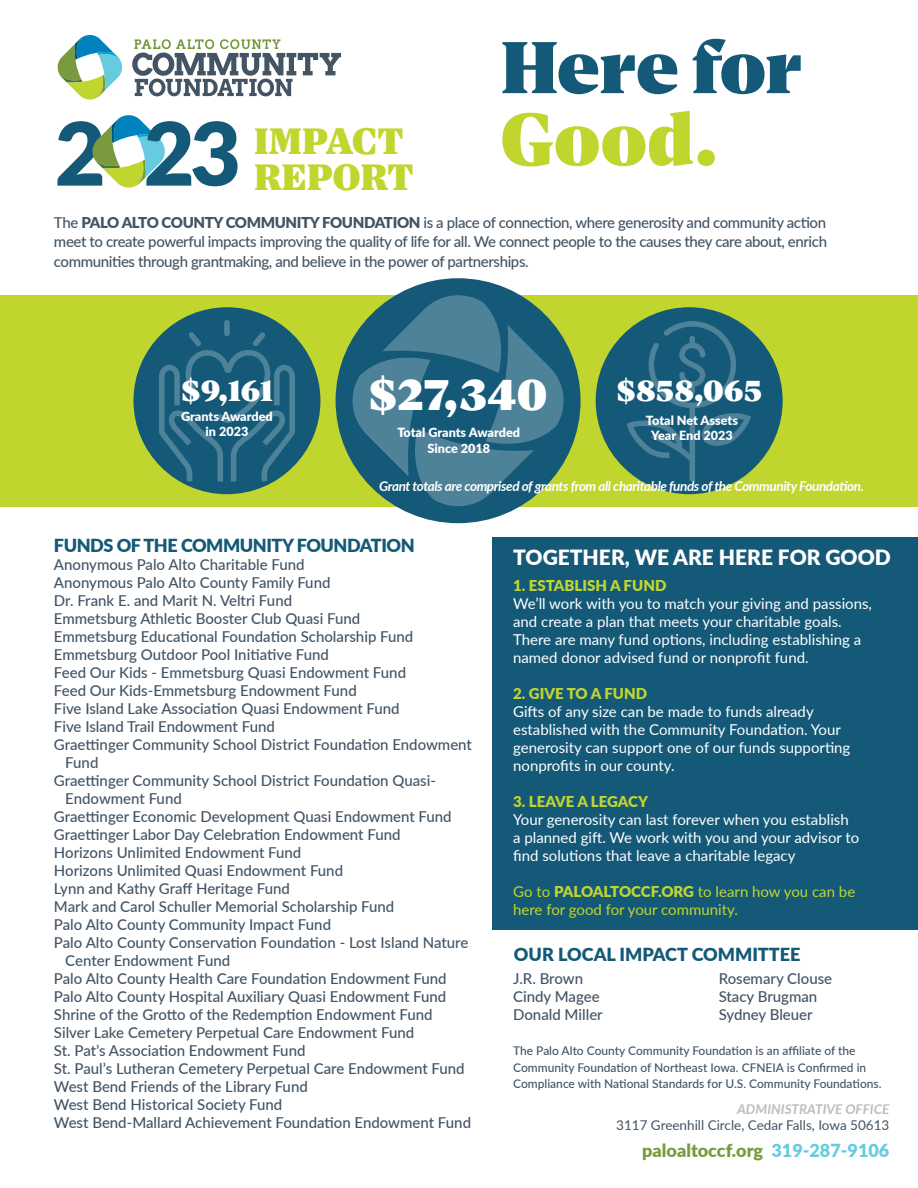
<style>
.page{position:relative;width:918px;height:1188px;background:#fff}
.page>*{position:absolute;margin:0;border:0;box-sizing:border-box;transform-origin:0 0}
.t1{font:900 87.6px "Lato";color:#145978}
.t2{font:72px "Corsario VF";letter-spacing:-.01em;color:#145978}
.t3{font:72px "Corsario VF";color:#c1d52f}
.t4{font:45px "Corsario VF";color:#fff}
.t5{font:36px/36px "Corsario VF";color:#c1d52f}
.t6{font:30.3px "Corsario VF";color:#fff}
.t7{font:900 21px "Lato";color:#fff}
.t8{font:900 18px "Lato";letter-spacing:-.025em;color:#145978}
.t9{font:900 18px "Lato";color:#799b3d}
.t10{font:900 18px "Lato";color:#145978}
.t11{font:500 15px/18px "Lato";color:#435464}
.t12{font:15px/18px "Lato";color:#fff}
.t13{font:15px/18px "Lato";color:#c1d52f}
.t14{font:900 15px "Lato";color:#c1d52f}
.t15{font:italic 700 13.5px "Lato";letter-spacing:-.03em;color:#fff}
.t16{font:13.5px "Lato";color:#435464}
.t17{font:italic 700 13.5px "Lato";color:#bcbdc0}
.t18{font:900 12.6px/15.1px "Lato";color:#fff;text-align:center}
.t19{font:500 12px/16.5px "Lato";color:#435464}
.s1{font-weight:900}
.s2{color:#67cbdf}
</style>
<div class="page">
<div style="left:0;top:295px;width:285px;height:211px;background:#c1d52f"></div>
<div style="left:285px;top:295px;width:347px;height:211px;background:#c1d52f"></div>
<div style="left:632px;top:295px;width:286px;height:211px;background:#c1d52f"></div>
<svg style="left:57px;top:35px;width:66px;height:65px"></svg>
<svg style="left:132px;top:39px;width:209px;height:57px"></svg>
<div style="left:133px;top:307px;width:187px;height:187px;background:#145978;border-radius:50%"></div>
<svg style="left:159px;top:320px;width:136px;height:162px"></svg>
<div style="left:596px;top:307px;width:187px;height:187px;background:#145978;border-radius:50%"></div>
<img style="left:628px;top:321px;width:123px;height:159px">
<div style="left:336px;top:278px;width:245px;height:245px;background:#145978;border-radius:50%"></div>
<svg style="left:353px;top:295px;width:211px;height:211px"></svg>
<div style="left:493px;top:538px;width:425px;height:392px;background:#145978"></div>
<svg style="left:92px;top:115px;width:73px;height:73px"></svg>
<h2 class="t2" style="left:501px;top:22px;width:303px">Here for</h2>
<h2 class="t3" style="left:501px;top:94px;width:219px">Good.</h2>
<h1 class="t1" style="left:55px;top:88px;width:188px">2 23</h1>
<h3 class="t5" style="left:254px;top:124px;width:161px">IMPACT<br>REPORT</h3>
<p class="t11" style="left:54px;top:212px;width:775px;line-height:19.5px;text-align:justify">The <span class="s1">PALO ALTO COUNTY COMMUNITY FOUNDATION</span> is a place of connection, where generosity and community action meet to create powerful impacts improving the quality of life for all. We connect people to the causes they care about, enrich communities through grantmaking, and believe in the power of partnerships.</p>
<h3 class="t6" style="left:181px;top:371px;width:94px">$9,161</h3>
<p class="t18" style="left:181px;top:408px;width:93px">Grants Awarded in 2023</p>
<h3 class="t4" style="left:368px;top:366px;width:181px">$27,340</h3>
<p class="t18" style="left:397px;top:425px;width:124px">Total Grants Awarded<br>Since 2018</p>
<h3 class="t6" style="left:616px;top:371px;width:147px">$858,065</h3>
<p class="t18" style="left:646px;top:412px;width:94px">Total Net Assets<br>Year End 2023</p>
<p class="t15" style="left:379px;top:476px;width:486px">Grant totals are comprised of grants from all charitable funds of the Community Foundation.</p>
<p class="t8" style="left:54px;top:532px;width:362px">FUNDS OF THE COMMUNITY FOUNDATION</p>
<p class="t11" style="left:54px;top:555px;width:252px">Anonymous Palo Alto Charitable Fund</p>
<p class="t11" style="left:54px;top:573px;width:278px">Anonymous Palo Alto County Family Fund</p>
<p class="t11" style="left:54px;top:591px;width:240px">Dr. Frank E. and Marit N. Veltri Fund</p>
<p class="t11" style="left:54px;top:609px;width:308px">Emmetsburg Athletic Booster Club Quasi Fund</p>
<p class="t11" style="left:54px;top:627px;width:361px">Emmetsburg Educational Foundation Scholarship Fund</p>
<p class="t11" style="left:54px;top:645px;width:276px">Emmetsburg Outdoor Pool Initiative Fund</p>
<p class="t11" style="left:54px;top:663px;width:354px">Feed Our Kids - Emmetsburg Quasi Endowment Fund</p>
<p class="t11" style="left:54px;top:681px;width:304px">Feed Our Kids-Emmetsburg Endowment Fund</p>
<p class="t11" style="left:54px;top:699px;width:347px">Five Island Lake Association Quasi Endowment Fund</p>
<p class="t11" style="left:54px;top:717px;width:222px">Five Island Trail Endowment Fund</p>
<p class="t11" style="left:54px;top:735px;width:420px">Graettinger Community School District Foundation Endowment</p>
<p class="t11" style="left:65px;top:753px;width:35px">Fund</p>
<p class="t11" style="left:54px;top:771px;width:384px">Graettinger Community School District Foundation Quasi-</p>
<p class="t11" style="left:65px;top:789px;width:118px">Endowment Fund</p>
<p class="t11" style="left:54px;top:807px;width:399px">Graettinger Economic Development Quasi Endowment Fund</p>
<p class="t11" style="left:54px;top:825px;width:348px">Graettinger Labor Day Celebration Endowment Fund</p>
<p class="t11" style="left:54px;top:843px;width:249px">Horizons Unlimited Endowment Fund</p>
<p class="t11" style="left:54px;top:861px;width:291px">Horizons Unlimited Quasi Endowment Fund</p>
<p class="t11" style="left:54px;top:879px;width:237px">Lynn and Kathy Graff Heritage Fund</p>
<p class="t11" style="left:54px;top:897px;width:342px">Mark and Carol Schuller Memorial Scholarship Fund</p>
<p class="t11" style="left:54px;top:915px;width:279px">Palo Alto County Community Impact Fund</p>
<p class="t11" style="left:54px;top:933px;width:416px">Palo Alto County Conservation Foundation - Lost Island Nature</p>
<p class="t11" style="left:65px;top:951px;width:166px">Center Endowment Fund</p>
<p class="t11" style="left:54px;top:969px;width:394px">Palo Alto County Health Care Foundation Endowment Fund</p>
<p class="t11" style="left:54px;top:987px;width:394px">Palo Alto County Hospital Auxiliary Quasi Endowment Fund</p>
<p class="t11" style="left:54px;top:1005px;width:380px">Shrine of the Grotto of the Redemption Endowment Fund</p>
<p class="t11" style="left:54px;top:1023px;width:362px">Silver Lake Cemetery Perpetual Care Endowment Fund</p>
<p class="t11" style="left:54px;top:1041px;width:253px">St. Pat’s Association Endowment Fund</p>
<p class="t11" style="left:54px;top:1059px;width:412px">St. Paul’s Lutheran Cemetery Perpetual Care Endowment Fund</p>
<p class="t11" style="left:54px;top:1077px;width:255px">West Bend Friends of the Library Fund</p>
<p class="t11" style="left:54px;top:1095px;width:230px">West Bend Historical Society Fund</p>
<p class="t11" style="left:54px;top:1113px;width:419px">West Bend-Mallard Achievement Foundation Endowment Fund</p>
<h3 class="t7" style="left:513px;top:542px;width:379px">TOGETHER, WE ARE HERE FOR GOOD</h3>
<p class="t14" style="left:513px;top:574px;width:155px">1. ESTABLISH A FUND</p>
<p class="t12" style="left:513px;top:594px;width:360px">We’ll work with you to match your giving and passions, and create a plan that meets your charitable goals.<br>There are many fund options, including establishing a named donor advised fund or nonprofit fund.</p>
<p class="t14" style="left:513px;top:682px;width:135px">2. GIVE TO A FUND</p>
<p class="t12" style="left:513px;top:702px;width:339px">Gifts of any size can be made to funds already established with the Community Foundation. Your generosity can support one of our funds supporting nonprofits in our county.</p>
<p class="t14" style="left:513px;top:790px;width:136px">3. LEAVE A LEGACY</p>
<p class="t12" style="left:513px;top:810px;width:348px">Your generosity can last forever when you establish a planned gift. We work with you and your advisor to find solutions that leave a charitable legacy</p>
<p class="t13" style="left:513px;top:882px;width:344px">Go to <span class="s1">PALOALTOCCF.ORG</span> to learn how you can be here for good for your community.</p>
<p class="t10" style="left:514px;top:941px;width:288px">OUR LOCAL IMPACT COMMITTEE</p>
<p class="t11" style="left:513px;top:969px;width:91px">J.R. Brown<br>Cindy Magee<br>Donald Miller</p>
<p class="t11" style="left:719px;top:969px;width:115px">Rosemary Clouse<br>Stacy Brugman<br>Sydney Bleuer</p>
<p class="t19" style="left:513px;top:1042px;width:370px">The Palo Alto County Community Foundation is an affiliate of the<br>Community Foundation of Northeast Iowa. CFNEIA is Confirmed in<br>Compliance with National Standards for U.S. Community Foundations.</p>
<p class="t17" style="left:737px;top:1099px;width:154px">ADMINISTRATIVE OFFICE</p>
<p class="t16" style="left:616px;top:1116px;width:275px">3117 Greenhill Circle, Cedar Falls, Iowa 50613</p>
<p class="t9" style="left:642px;top:1137px;width:249px">paloaltoccf.org <span class="s2">319-287-9106</span></p>
</div>
